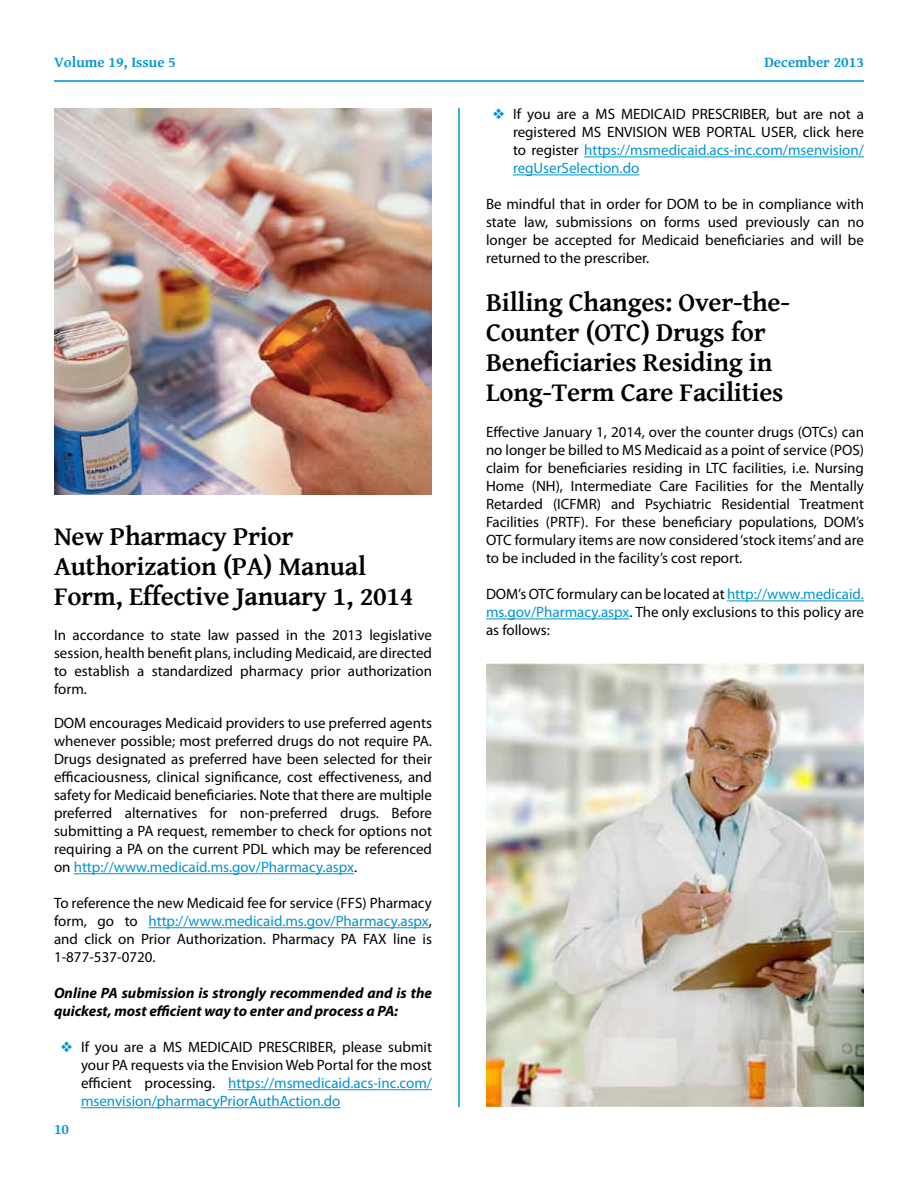
<style>
.page{position:relative;width:918px;height:1188px;background:#fff}
.page>*{position:absolute;margin:0;border:0;box-sizing:border-box;transform-origin:0 0}
.t1{font:700 27px/30px "Gentium Basic";letter-spacing:-.01em;color:#000}
.t2{font:15px/18px "Myriad Pro";color:#000;text-align:justify}
.t3{font:italic 700 15px/18px "Myriad Pro";color:#000}
.t4{font:700 15px "Gentium Basic";color:#0093d0}
.s1{color:#0093d0}
</style>
<div class="page">
<hr style="left:54px;top:80px;width:810px;height:2px;background:#0093d0">
<hr style="left:74px;top:873px;width:280px;height:1px;background:#0093d0">
<hr style="left:148px;top:927px;width:281px;height:1px;background:#0093d0">
<hr style="left:228px;top:1089px;width:204px;height:1px;background:#0093d0">
<hr style="left:81px;top:1107px;width:259px;height:1px;background:#0093d0">
<hr style="left:584px;top:157px;width:280px;height:1px;background:#0093d0">
<hr style="left:513px;top:175px;width:126px;height:1px;background:#0093d0">
<hr style="left:727px;top:601px;width:137px;height:1px;background:#0093d0">
<hr style="left:486px;top:619px;width:143px;height:1px;background:#0093d0">
<hr style="left:458px;top:108px;width:2px;height:999px;background:#0093d0">
<img style="left:54px;top:108px;width:378px;height:387px">
<img style="left:486px;top:664px;width:378px;height:443px">
<p class="t4" style="left:54px;top:51px;width:123px">Volume 19, Issue 5</p>
<p class="t4" style="left:764px;top:51px;width:101px">December 2013</p>
<h1 class="t1" style="left:54px;top:521px;width:361px">New Pharmacy Prior<br>Authorization (PA) Manual<br>Form, Effective January 1, 2014</h1>
<p class="t2" style="left:54px;top:625px;width:380px">In accordance to state law passed in the 2013 legislative session, health benefit plans, including Medicaid, are directed to establish a standardized pharmacy prior authorization form.</p>
<p class="t2" style="left:54px;top:714px;width:380px">DOM encourages Medicaid providers to use preferred agents whenever possible; most preferred drugs do not require PA.<br>Drugs designated as preferred have been selected for their efficaciousness, clinical significance, cost effectiveness, and safety for Medicaid beneficiaries. Note that there are multiple preferred alternatives for non-preferred drugs. Before submitting a PA request, remember to check for options not requiring a PA on the current PDL which may be referenced on <span class="s1">http://www.medicaid.ms.gov/Pharmacy.aspx</span>.</p>
<p class="t2" style="left:54px;top:894px;width:380px">To reference the new Medicaid fee for service (FFS) Pharmacy form, go to <span class="s1">http://www.medicaid.ms.gov/Pharmacy.aspx</span>, and click on Prior Authorization. Pharmacy PA FAX line is 1-877-537-0720.</p>
<p class="t3" style="left:54px;top:984px;width:380px">Online PA submission is strongly recommended and is the quickest, most efficient way to enter and process a PA:</p>
<p class="t2" style="left:81px;top:1038px;width:353px;text-indent:-20px"><span class="s1">❖</span> If you are a MS MEDICAID PRESCRIBER, please submit your PA requests via the Envision Web Portal for the most efficient processing. <span class="s1">https://msmedicaid.acs-inc.com/ msenvision/pharmacyPriorAuthAction.do</span></p>
<p class="t4" style="left:54px;top:1118px;width:17px">10</p>
<p class="t2" style="left:513px;top:105px;width:353px;text-indent:-20px"><span class="s1">❖</span> If you are a MS MEDICAID PRESCRIBER, but are not a registered MS ENVISION WEB PORTAL USER, click here to register <span class="s1">https://msmedicaid.acs-inc.com/msenvision/ regUserSelection.do</span></p>
<p class="t2" style="left:486px;top:195px;width:380px">Be mindful that in order for DOM to be in compliance with state law, submissions on forms used previously can no longer be accepted for Medicaid beneficiaries and will be returned to the prescriber.</p>
<h1 class="t1" style="left:486px;top:287px;width:305px">Billing Changes: Over-the-<br>Counter (OTC) Drugs for<br>Beneficiaries Residing in<br>Long-Term Care Facilities</h1>
<p class="t2" style="left:486px;top:423px;width:380px">Effective January 1, 2014, over the counter drugs (OTCs) can no longer be billed to MS Medicaid as a point of service (POS) claim for beneficiaries residing in LTC facilities, i.e. Nursing Home (NH), Intermediate Care Facilities for the Mentally Retarded (ICFMR) and Psychiatric Residential Treatment Facilities (PRTF). For these beneficiary populations, DOM’s OTC formulary items are now considered ‘stock items’ and are to be included in the facility’s cost report.</p>
<p class="t2" style="left:486px;top:585px;width:380px">DOM’s OTC formulary can be located at <span class="s1">http://www.medicaid. ms.gov/Pharmacy.aspx</span>. The only exclusions to this policy are as follows:</p>
</div>
